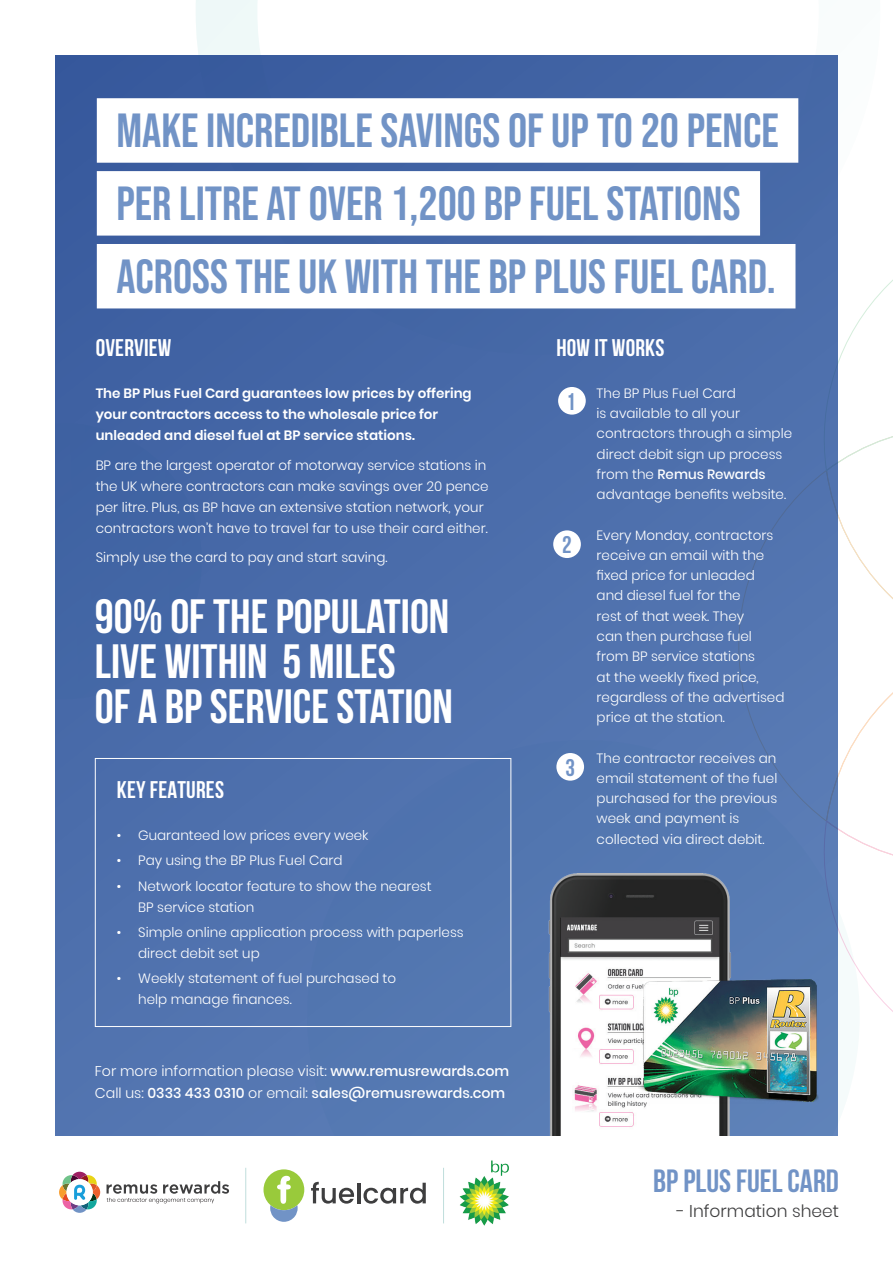
<style>
.page{position:relative;width:893px;height:1263px;background:#fff}
.page>*{position:absolute;margin:0;border:0;box-sizing:border-box;transform-origin:0 0}
.Page_heading_78_100{font:47.85px "Bebas Neue";color:#7193c6}
.Body{font:700 47.85px/45.2px "Bebas Neue";color:#fff}
.Body-2{font:700 32.1px "Bebas Neue";color:#7193c6}
.Body-3{font:700 24px "Bebas Neue";letter-spacing:.01em;color:#fff}
.Body-4{font:700 24px "Bebas Neue";color:#7193c6}
.Body-5{font:300 17.1px "Poppins";color:#3e3e3f}
.Body-6{font:500 14.25px/22px "Poppins";color:#fff}
.Body-7{font:300 13.5px/20.2px "Poppins";color:#fff}
.Body-8{font:600 13.5px/21px "Poppins";color:#fff}
.s1{font-weight:300}
.s2{font-weight:500}
</style>
<div class="page">
<div style="left:196px;top:0;width:65px;height:55px;background:#eff9f8"></div>
<svg style="left:838px;top:692px;width:55px;height:320px"></svg>
<svg style="left:838px;top:280px;width:55px;height:319px"></svg>
<div style="left:55px;top:55px;width:783px;height:1080px;background:linear-gradient(to bottom,#3f61a2,#577ab4)"></div>
<div style="left:97px;top:98px;width:701px;height:65px;background:#fff"></div>
<div style="left:97px;top:171px;width:663px;height:65px;background:#fff"></div>
<div style="left:97px;top:244px;width:698px;height:64px;background:#fff"></div>
<div style="left:95px;top:758px;width:416px;height:269px;border:1px solid #fff"></div>
<div style="left:558px;top:387px;width:28px;height:28px;background:#fff;border-radius:50%"></div>
<div style="left:553px;top:530px;width:28px;height:28px;background:#fff;border-radius:50%"></div>
<div style="left:556px;top:753px;width:28px;height:28px;background:#fff;border-radius:50%"></div>
<img style="left:546px;top:874px;width:188px;height:261px">
<img style="left:637px;top:980px;width:182px;height:123px">
<svg style="left:107px;top:1181px;width:122px;height:22px"></svg>
<svg style="left:59px;top:1172px;width:41px;height:41px"></svg>
<hr style="left:443px;top:1168px;width:1px;height:55px;background:#c0dedc">
<img style="left:459px;top:1160px;width:50px;height:66px">
<svg style="left:311px;top:1182px;width:43px;height:22px"></svg>
<hr style="left:357px;top:1183px;width:3px;height:20px;background:#3e3e3f">
<svg style="left:363px;top:1183px;width:63px;height:21px"></svg>
<div style="left:263px;top:1169px;width:41px;height:41px;background:#99ca3b;border-radius:50%"></div>
<svg style="left:270px;top:1176px;width:28px;height:46px"></svg>
<hr style="left:245px;top:1168px;width:1px;height:55px;background:#c0dedc">
<p class="Page_heading_78_100" style="left:116px;top:103px;width:664px">MAKE INCREDIBLE SAVINGS OF UP TO 20 PENCE</p>
<p class="Page_heading_78_100" style="left:116px;top:176px;width:626px">PER LITRE AT OVER 1,200 BP FUEL STATIONS</p>
<p class="Page_heading_78_100" style="left:116px;top:249px;width:661px">ACROSS THE UK WITH THE BP PLUS FUEL CARD.</p>
<p class="Body-3" style="left:96px;top:335px;width:77px">OVERVIEW</p>
<p class="Body-8" style="left:96px;top:383px;width:378px">The BP Plus Fuel Card guarantees low prices by offering your contractors access to the wholesale price for unleaded and diesel fuel at BP service stations.</p>
<p class="Body-7" style="left:96px;top:454px;width:394px;line-height:21px">BP are the largest operator of motorway service stations in the UK where contractors can make savings over 20 pence per litre. Plus, as BP have an extensive station network, your contractors won’t have to travel far to use their card either.</p>
<p class="Body-7" style="left:96px;top:547px;width:293px">Simply use the card to pay and start saving.</p>
<p class="Body" style="left:95px;top:593px;width:359px">90% OF THE POPULATION<br>LIVE WITHIN 5 MILES<br>OF A BP SERVICE STATION</p>
<p class="Body-3" style="left:117px;top:777px;width:109px">KEY FEATURES</p>
<p class="Body-7" style="left:117px;top:825px;width:253px">• Guaranteed low prices every week</p>
<p class="Body-7" style="left:117px;top:850px;width:227px">• Pay using the BP Plus Fuel Card</p>
<p class="Body-7" style="left:138px;top:875px;width:295px;line-height:21px;text-indent:-21px">• Network locator feature to show the nearest<br>BP service station</p>
<p class="Body-7" style="left:138px;top:922px;width:327px;line-height:21px;text-indent:-21px">• Simple online application process with paperless direct debit set up</p>
<p class="Body-7" style="left:138px;top:968px;width:259px;line-height:21px;text-indent:-21px">• Weekly statement of fuel purchased to help manage finances.</p>
<p class="Body-6" style="left:95px;top:1060px;width:416px"><span class="s1">For more information please visit:</span> www.remusrewards.com<br><span class="s1">Call us:</span> 0333 433 0310 <span class="s1">or email:</span> sales@remusrewards.com</p>
<p class="Body-3" style="left:556px;top:335px;width:109px">HOW IT WORKS</p>
<p class="Body-4" style="left:566px;top:388px;width:11px">1</p>
<p class="Body-7" style="left:597px;top:383px;width:197px">The BP Plus Fuel Card<br>is available to all your contractors through a simple direct debit sign up process from the <span class="s2">Remus Rewards </span>advantage benefits website.</p>
<p class="Body-7" style="left:597px;top:525px;width:189px">Every Monday, contractors receive an email with the fixed price for unleaded and diesel fuel for the<br>rest of that week. They<br>can then purchase fuel from BP service stations<br>at the weekly fixed price, regardless of the advertised price at the station.</p>
<p class="Body-7" style="left:597px;top:748px;width:182px">The contractor receives an email statement of the fuel purchased for the previous week and payment is collected via direct debit.</p>
<p class="Body-4" style="left:562px;top:532px;width:11px">2</p>
<p class="Body-4" style="left:565px;top:754px;width:11px">3</p>
<p class="Body-2" style="left:653px;top:1163px;width:187px">BP PLUS FUEL CARD</p>
<p class="Body-5" style="left:677px;top:1201px;width:164px">- Information sheet</p>
</div>
